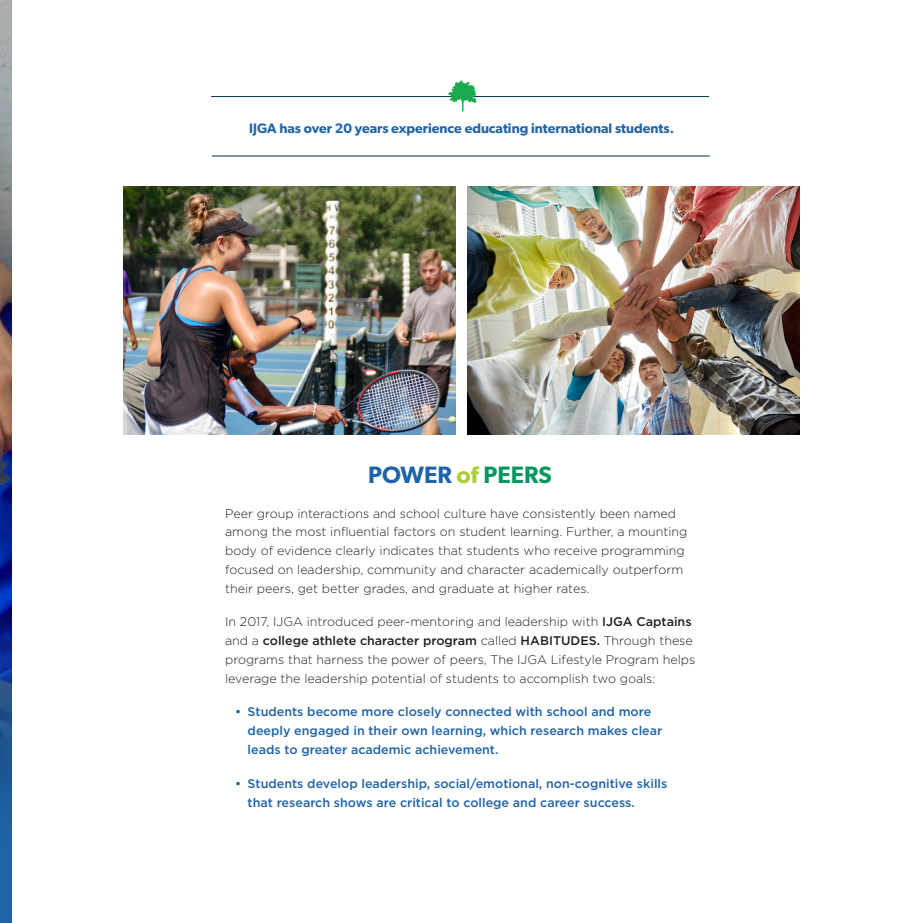
<style>
.page{position:relative;width:923px;height:923px;background:#fff}
.page>*{position:absolute;margin:0;border:0;box-sizing:border-box;transform-origin:0 0}
.t1{font:600 23.75px "Gibson";color:#1f63a8}
.t2{font:600 13.75px "Gibson";color:#1f63a8}
.t3{font:300 12.5px/18.8px "Gotham";color:#231f20}
.t4{font:500 12.5px "Gotham";color:#1f63a8}
.s1{color:#abcf38}
.s2{color:#00985c}
.s3{font-weight:500}
</style>
<div class="page">
<div style="left:0;top:0;width:11px;height:922px;background:#1f63a8"></div>
<img style="left:468px;top:187px;width:331px;height:247px">
<hr style="left:211px;top:96px;width:498px;height:1px;background:#01354d">
<svg style="left:448px;top:80px;width:28px;height:31px"></svg>
<img style="left:0;top:0;width:11px;height:802px">
<hr style="left:212px;top:156px;width:497px;height:1px;background:#01354d">
<img style="left:123px;top:187px;width:332px;height:247px">
<p class="t2" style="left:249px;top:120px;width:426px">IJGA has over 20 years experience educating international students.</p>
<p class="t1" style="left:368px;top:460px;width:185px">POWER <span class="s1">of</span> <span class="s2">PEERS</span></p>
<p class="t3" style="left:225px;top:503px;width:464px">Peer group interactions and school culture have consistently been named among the most influential factors on student learning. Further, a mounting body of evidence clearly indicates that students who receive programming focused on leadership, community and character academically outperform their peers, get better grades, and graduate at higher rates.</p>
<p class="t3" style="left:225px;top:612px;width:471px">In 2017, IJGA introduced peer-mentoring and leadership with <span class="s3">IJGA Captains </span>and a <span class="s3">college athlete character program</span> called <span class="s3">HABITUDES.</span> Through these programs that harness the power of peers, The IJGA Lifestyle Program helps leverage the leadership potential of students to accomplish two goals:</p>
<p class="t4" style="left:235px;top:703px;width:417px">• Students become more closely connected with school and more</p>
<p class="t4" style="left:248px;top:722px;width:416px">deeply engaged in their own learning, which research makes clear</p>
<p class="t4" style="left:248px;top:741px;width:252px">leads to greater academic achievement.</p>
<p class="t4" style="left:235px;top:775px;width:434px">• Students develop leadership, social/emotional, non-cognitive skills</p>
<p class="t4" style="left:248px;top:793px;width:389px">that research shows are critical to college and career success.</p>
</div>
